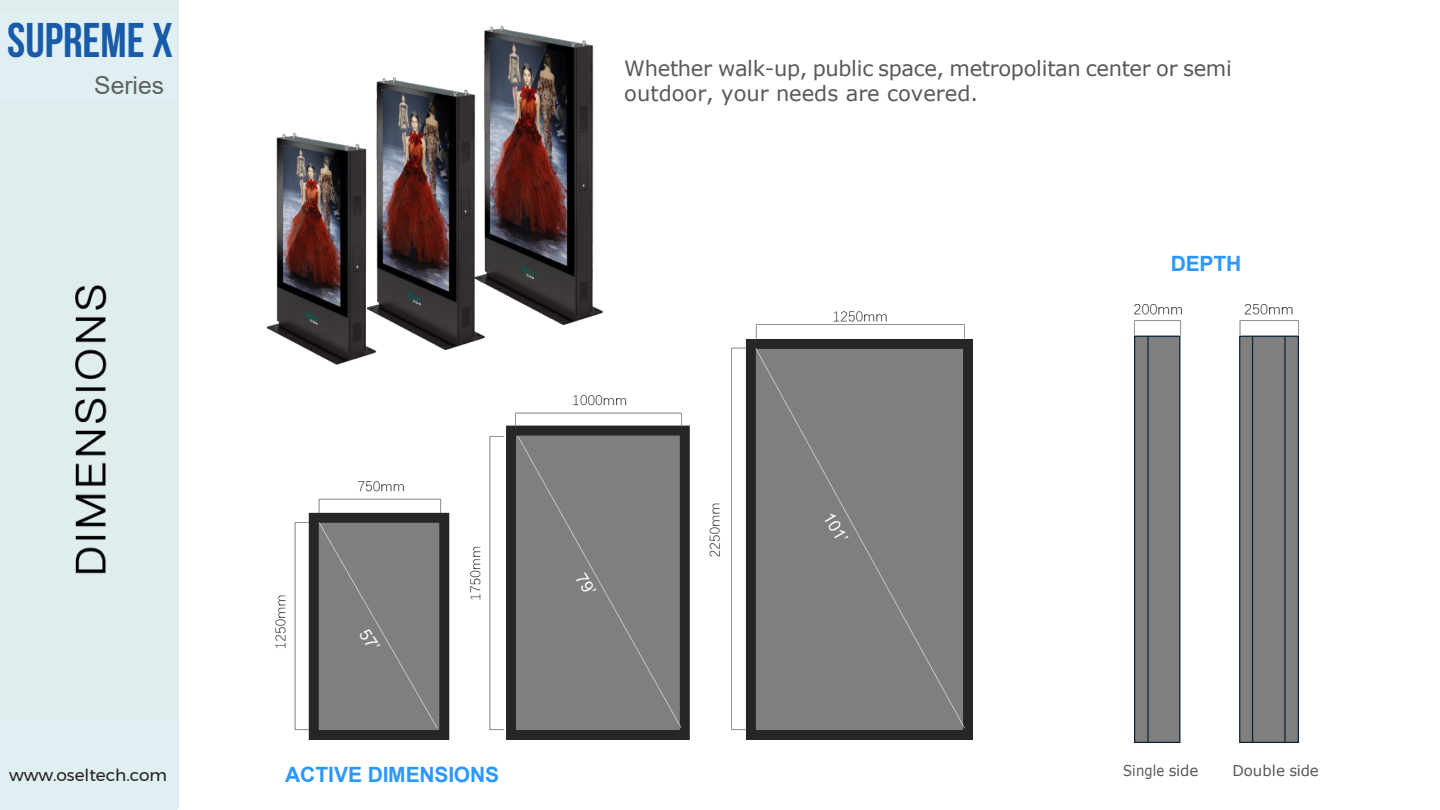
<style>
.page{position:relative;width:1440px;height:810px;background:#fff}
.page>*{position:absolute;margin:0;border:0;box-sizing:border-box;transform-origin:0 0}
.t1{font:48.6px "Bebas Neue";color:#185ba9}
.t2{font:24.6px "Arial";color:#606160}
.t3{font:21px/25.2px "Verdana";letter-spacing:-.015em;color:#57585b}
.t4{font:700 21px "Arial";letter-spacing:-.01em;color:#2c97ff}
.t5{font:16.8px "Montserrat";color:#231f20}
.t6{font:15px "Verdana";color:#57585b;scale:.88 1}
.t7{font:15px "Verdana";color:#57585b}
</style>
<div class="page">
<img style="left:1135px;top:304px;width:163px;height:438px">
<div style="left:0;top:1px;width:179px;height:807px;background:#dfedef"></div>
<img style="left:276px;top:25px;width:318px;height:273px">
<img style="left:266px;top:298px;width:706px;height:441px">
<div style="left:0;top:13px;width:175px;height:88px;background:#dfeff2"></div>
<div style="left:0;top:722px;width:176px;height:88px;background:#dfeff2"></div>
<h1 class="t1" style="left:7px;top:13px;width:168px">SUPREME X</h1>
<p class="t2" style="left:94px;top:68px;width:71px">Series</p>
<p class="t3" style="left:624px;top:56px;width:609px">Whether walk-up, public space, metropolitan center or semi outdoor, your needs are covered.</p>
<p class="t4" style="left:1171px;top:249px;width:72px">DEPTH</p>
<p class="t5" style="left:9px;top:762px;width:159px">www.oseltech.com</p>
<p class="t4" style="left:285px;top:760px;width:215px">ACTIVE DIMENSIONS</p>
<p class="t6" style="left:1123px;top:760px;width:87px">Single side</p>
<p class="t7" style="left:1232px;top:760px;width:88px">Double side</p>
</div>
